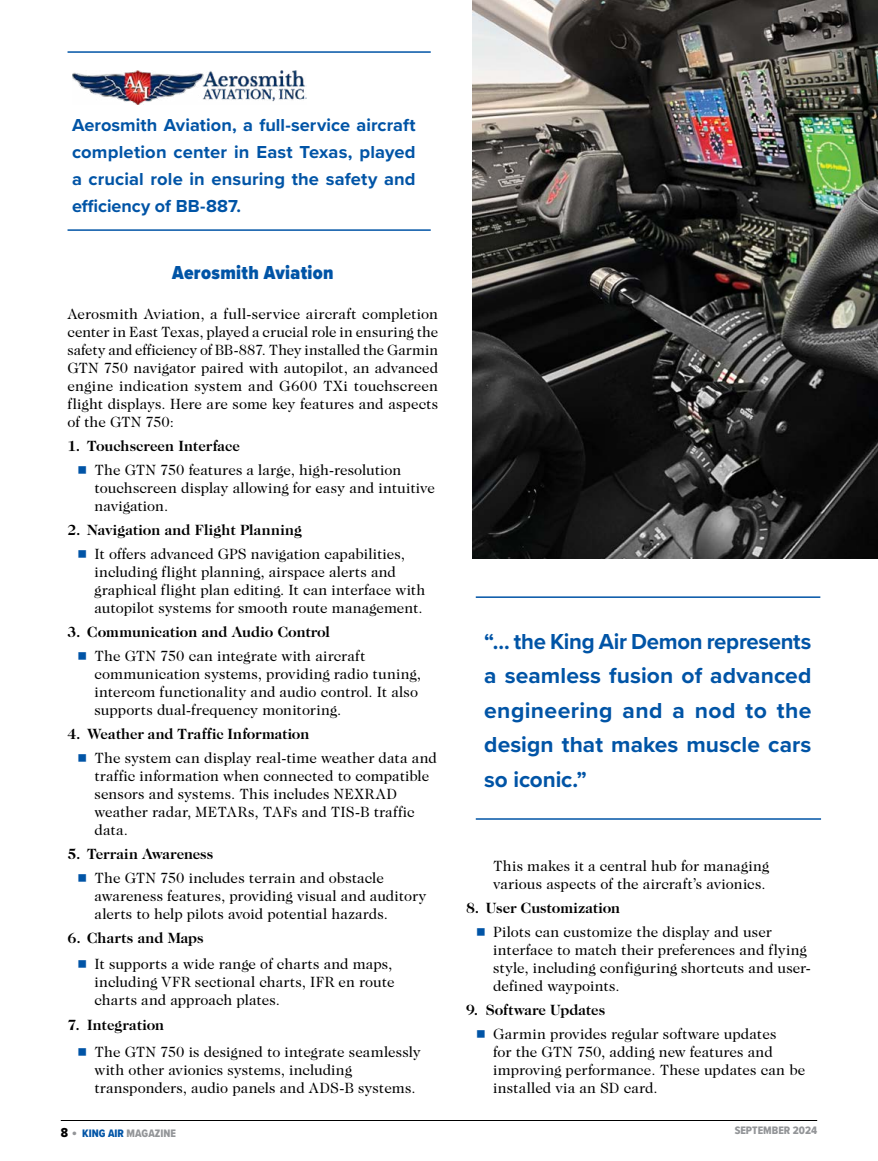
<style>
.page{position:relative;width:878px;height:1161px;background:#fff}
.page>*{position:absolute;margin:0;border:0;box-sizing:border-box;transform-origin:0 0}
.t1{font:700 22.5px/34.5px "Proxima Nova";letter-spacing:.005em;color:#0054a6;text-align:justify}
.t2{font:900 19.5px "Proxima Nova Cond";letter-spacing:.015em;color:#0054a6}
.t3{font:700 18px/27px "Proxima Nova";letter-spacing:.005em;color:#0054a6;text-align:justify}
.t4{font:15px/18px "Caslon Two Twenty Four";letter-spacing:.005em;color:#000}
.t5{font:11.25px "Proxima Nova Cond Extrabld";color:#939598}
.s1{font-weight:700}
.s2{font-family:"Universal Newswith Comm Pi";color:#0054a6}
.s3{font-size:13.5px;color:#000}
.s4{font-size:15px}
.s5{color:#0054a6}
</style>
<div class="page">
<hr style="left:61px;top:1120px;width:756px;height:1px;background:#000">
<img style="left:472px;top:0;width:406px;height:558px">
<hr style="left:68px;top:51px;width:362px;height:2px;background:#0054a6">
<hr style="left:68px;top:229px;width:362px;height:2px;background:#0054a6">
<img style="left:72px;top:71px;width:234px;height:33px">
<hr style="left:476px;top:596px;width:344px;height:2px;background:#0054a6">
<hr style="left:476px;top:818px;width:345px;height:2px;background:#0054a6">
<p class="t3" style="left:72px;top:111px;width:345px">Aerosmith Aviation, a full-service aircraft completion center in East Texas, played a crucial role in ensuring the safety and efficiency of BB-887.</p>
<h2 class="t2" style="left:172px;top:258px;width:163px">Aerosmith Aviation</h2>
<p class="t4" style="left:68px;top:305px;width:372px;text-align:justify">Aerosmith Aviation, a full-service aircraft completion center in East Texas, played a crucial role in ensuring the safety and efficiency of BB-887. They installed the Garmin GTN 750 navigator paired with autopilot, an advanced engine indication system and G600 TXi touchscreen flight displays. Here are some key features and aspects of the GTN 750:</p>
<p class="t4" style="left:78px;top:434px;width:325px;line-height:24px;text-indent:-10px"><span class="s1">1. Touchscreen Interface<br></span><span class="s2">=</span> The GTN 750 features a large, high-resolution</p>
<p class="t4" style="left:94px;top:479px;width:342px">touchscreen display allowing for easy and intuitive navigation.</p>
<p class="t4" style="left:78px;top:518px;width:328px;line-height:24px;text-indent:-10px"><span class="s1">2. Navigation and Flight Planning<br></span><span class="s2">=</span> It offers advanced GPS navigation capabilities,</p>
<p class="t4" style="left:94px;top:563px;width:332px">including flight planning, airspace alerts and graphical flight plan editing. It can interface with autopilot systems for smooth route management.</p>
<p class="t4" style="left:78px;top:620px;width:289px;line-height:24px;text-indent:-10px"><span class="s1">3. Communication and Audio Control<br></span><span class="s2">=</span> The GTN 750 can integrate with aircraft</p>
<p class="t4" style="left:94px;top:665px;width:328px">communication systems, providing radio tuning, intercom functionality and audio control. It also supports dual-frequency monitoring.</p>
<p class="t4" style="left:78px;top:722px;width:360px;line-height:24px;text-indent:-10px"><span class="s1">4. Weather and Traffic Information<br></span><span class="s2">=</span> The system can display real-time weather data and</p>
<p class="t4" style="left:94px;top:767px;width:336px">traffic information when connected to compatible sensors and systems. This includes NEXRAD weather radar, METARs, TAFs and TIS-B traffic data.</p>
<p class="t4" style="left:78px;top:842px;width:307px;line-height:24px;text-indent:-10px"><span class="s1">5. Terrain Awareness<br></span><span class="s2">=</span> The GTN 750 includes terrain and obstacle</p>
<p class="t4" style="left:94px;top:887px;width:333px">awareness features, providing visual and auditory alerts to help pilots avoid potential hazards.</p>
<p class="t4" style="left:78px;top:925px;width:316px;line-height:25.5px;text-indent:-10px"><span class="s1">6. Charts and Maps<br></span><span class="s2">=</span> It supports a wide range of charts and maps,</p>
<p class="t4" style="left:94px;top:973px;width:301px">including VFR sectional charts, IFR en route charts and approach plates.</p>
<p class="t4" style="left:78px;top:1012px;width:344px;line-height:27px;text-indent:-10px"><span class="s1">7. Integration<br></span><span class="s2">=</span> The GTN 750 is designed to integrate seamlessly</p>
<p class="t4" style="left:94px;top:1061px;width:322px">with other avionics systems, including transponders, audio panels and ADS-B systems.</p>
<h1 class="t1" style="left:484px;top:624px;width:329px">“… the King Air Demon represents a seamless fusion of advanced engineering and a nod to the design that makes muscle cars so iconic.”</h1>
<p class="t4" style="left:493px;top:857px;width:277px">This makes it a central hub for managing various aspects of the aircraft’s avionics.</p>
<p class="t4" style="left:476px;top:896px;width:297px;line-height:24px;text-indent:-11px"><span class="s1">8. User Customization<br></span><span class="s2">=</span> Pilots can customize the display and user</p>
<p class="t4" style="left:493px;top:941px;width:319px">interface to match their preferences and flying style, including configuring shortcuts and user&shy;defined waypoints.</p>
<p class="t4" style="left:476px;top:998px;width:301px;line-height:24px;text-indent:-10px"><span class="s1">9. Software Updates<br></span><span class="s2">=</span> Garmin provides regular software updates</p>
<p class="t4" style="left:493px;top:1043px;width:313px">for the GTN 750, adding new features and improving performance. These updates can be installed via an SD card.</p>
<p class="t5" style="left:61px;top:1125px;width:117px"><span class="s3">8</span> <span class="s4">•</span> <span class="s5">KING AIR</span> MAGAZINE</p>
<p class="t5" style="left:734px;top:1122px;width:84px">SEPTEMBER 2024</p>
</div>
